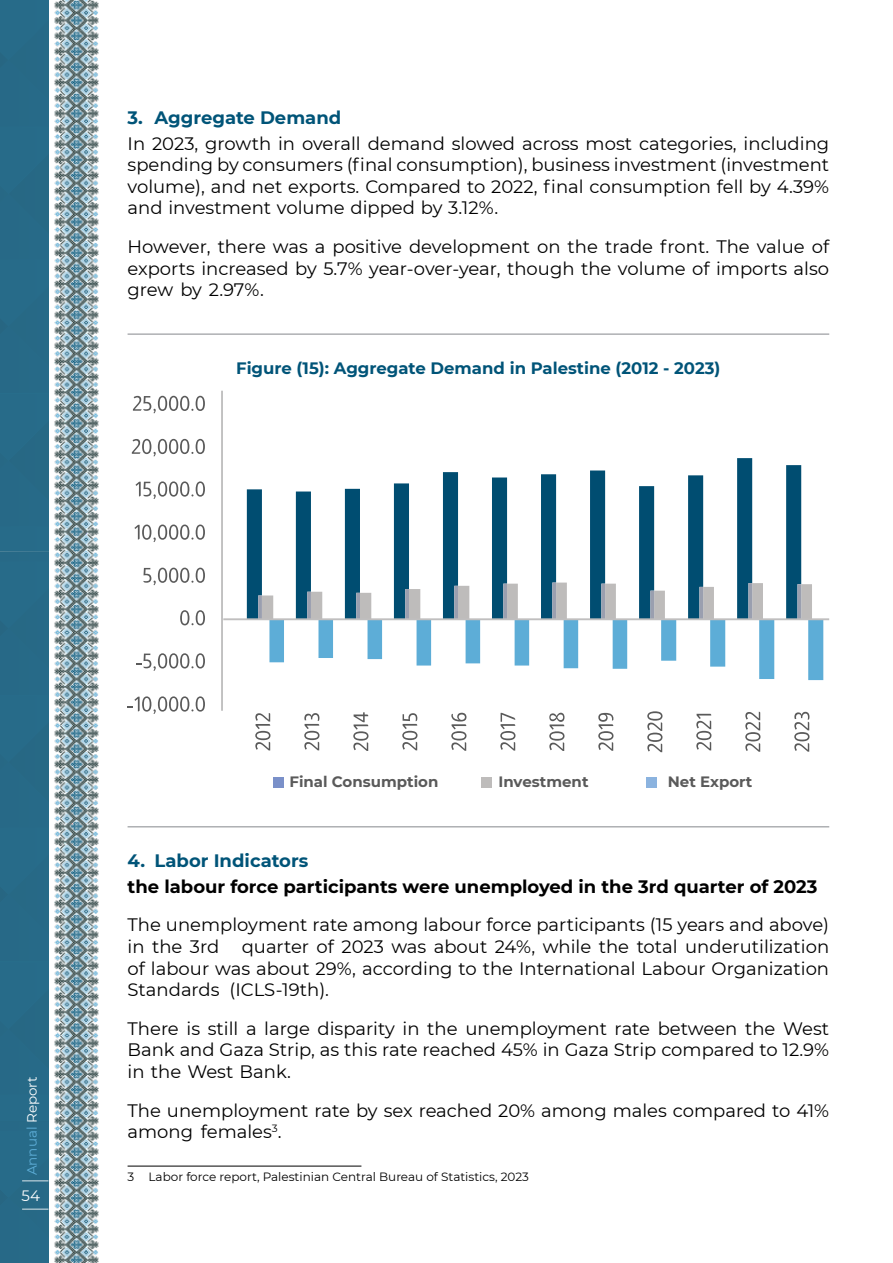
<style>
.page{position:relative;width:893px;height:1263px;background:#fff}
.page>*{position:absolute;margin:0;border:0;box-sizing:border-box;transform-origin:0 0}
.t1{font:18px/21.6px "Montserrat";color:#000;text-align:justify}
.t2{font:700 18px "Montserrat";color:#000}
.t3{font:700 18px "Montserrat";color:#005478}
.t4{font:700 16.5px "Montserrat";color:#005478}
.t5{font:700 15px "Montserrat";color:#5a5a5a}
.t6{font:15px "Montserrat";color:#fff}
.t7{font:13.5px "Montserrat";color:#5dadd7}
.t8{font:12px "Montserrat";color:#000}
.s1{color:#fff}
</style>
<div class="page">
<div style="left:0;top:0;width:21px;height:1263px;background:#276987"></div>
<img style="left:21px;top:0;width:131px;height:1263px">
<hr style="left:128px;top:333px;width:701px;height:2px;background:#a7a9ac">
<svg style="left:247px;top:458px;width:554px;height:160px"></svg>
<hr style="left:258px;top:595px;width:4px;height:24px;background:#9a9faf">
<svg style="left:262px;top:583px;width:561px;height:97px"></svg>
<hr style="left:223px;top:618px;width:606px;height:2px;background:#c0bfbf">
<svg style="left:128px;top:696px;width:77px;height:18px"></svg>
<svg style="left:136px;top:653px;width:69px;height:18px"></svg>
<svg style="left:180px;top:610px;width:25px;height:15px"></svg>
<svg style="left:143px;top:568px;width:62px;height:17px"></svg>
<svg style="left:134px;top:524px;width:71px;height:18px"></svg>
<svg style="left:135px;top:481px;width:70px;height:18px"></svg>
<svg style="left:132px;top:439px;width:73px;height:17px"></svg>
<svg style="left:133px;top:396px;width:72px;height:17px"></svg>
<svg style="left:255px;top:713px;width:15px;height:37px"></svg>
<svg style="left:304px;top:713px;width:15px;height:37px"></svg>
<svg style="left:353px;top:712px;width:15px;height:39px"></svg>
<svg style="left:402px;top:713px;width:15px;height:37px"></svg>
<svg style="left:451px;top:713px;width:15px;height:38px"></svg>
<svg style="left:500px;top:713px;width:15px;height:38px"></svg>
<svg style="left:549px;top:713px;width:15px;height:38px"></svg>
<svg style="left:598px;top:713px;width:15px;height:38px"></svg>
<svg style="left:647px;top:711px;width:15px;height:41px"></svg>
<svg style="left:696px;top:714px;width:15px;height:36px"></svg>
<svg style="left:745px;top:712px;width:15px;height:40px"></svg>
<svg style="left:794px;top:712px;width:15px;height:40px"></svg>
<div style="left:274px;top:777px;width:10px;height:10px;background:#7a90c9"></div>
<div style="left:481px;top:777px;width:10px;height:10px;background:#bebcbb"></div>
<div style="left:647px;top:777px;width:10px;height:10px;background:#8bb3df"></div>
<hr style="left:221px;top:391px;width:2px;height:320px;background:#c0bfbf">
<hr style="left:128px;top:826px;width:701px;height:1px;background:#a7a9ac">
<hr style="left:128px;top:1166px;width:233px;height:1px;background:#000">
<p class="t3" style="left:128px;top:104px;width:215px">3. Aggregate Demand</p>
<p class="t1" style="left:128px;top:132px;width:703px">In 2023, growth in overall demand slowed across most categories, including spending by consumers (final consumption), business investment (investment volume), and net exports. Compared to 2022, final consumption fell by 4.39% and investment volume dipped by 3.12%.</p>
<p class="t1" style="left:128px;top:235px;width:703px">However, there was a positive development on the trade front. The value of exports increased by 5.7% year-over-year, though the volume of imports also grew by 2.97%.</p>
<p class="t4" style="left:236px;top:357px;width:486px">Figure (15): Aggregate Demand in Palestine (2012 - 2023)</p>
<p class="t7" style="left:23px;top:1175px;width:100px;rotate:-90deg">Annual <span class="s1">Report</span></p>
<p class="t6" style="left:22px;top:1185px;width:20px">54</p>
<p class="t5" style="left:290px;top:771px;width:150px">Final Consumption</p>
<p class="t5" style="left:498px;top:771px;width:92px">Investment</p>
<p class="t5" style="left:668px;top:771px;width:86px">Net Export</p>
<p class="t3" style="left:128px;top:848px;width:182px">4. Labor Indicators</p>
<p class="t2" style="left:128px;top:873px;width:691px">the labour force participants were unemployed in the 3rd quarter of 2023</p>
<p class="t1" style="left:128px;top:914px;width:703px">The unemployment rate among labour force participants (15 years and above) in the 3rd quarter of 2023 was about 24%, while the total underutilization of labour was about 29%, according to the International Labour Organization Standards (ICLS-19th).</p>
<p class="t1" style="left:128px;top:1017px;width:703px">There is still a large disparity in the unemployment rate between the West Bank and Gaza Strip, as this rate reached 45% in Gaza Strip compared to 12.9% in the West Bank.</p>
<p class="t1" style="left:128px;top:1099px;width:703px">The unemployment rate by sex reached 20% among males compared to 41% among females<sup>3</sup>.</p>
<p class="t8" style="left:128px;top:1168px;width:403px">3 Labor force report, Palestinian Central Bureau of Statistics, 2023</p>
</div>
